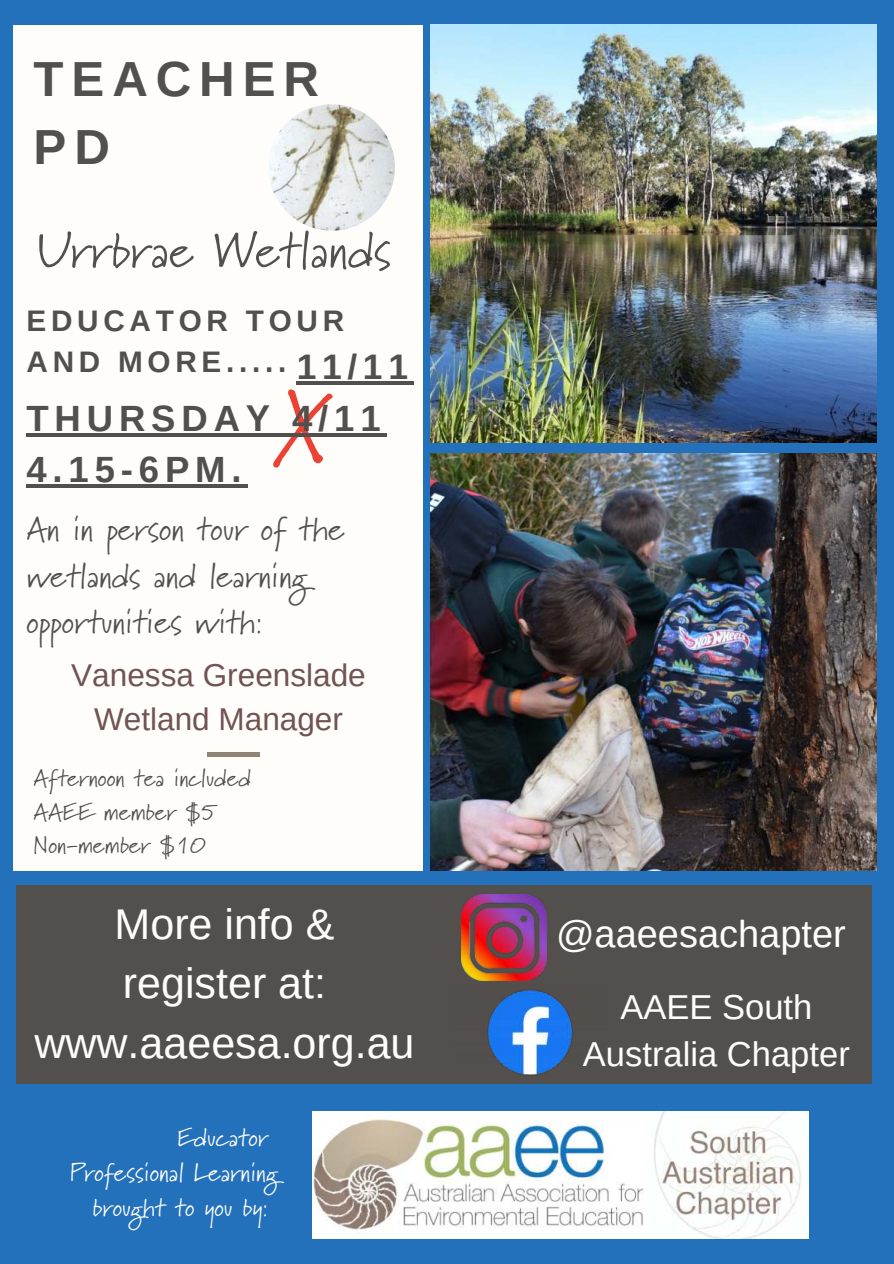
<style>
.page{position:relative;width:894px;height:1264px;background:#fff}
.page>*{position:absolute;margin:0;border:0;box-sizing:border-box;transform-origin:0 0}
.t1{font:50.1px "Marydale";color:#524f4d}
.t2{font:700 49.2px/68.7px "Arimo";letter-spacing:.16em;color:#524f4d}
.t3{font:42.9px/59.4px "Arimo";color:#fffdf9;text-align:center}
.t4{font:37.95px "Arimo";color:#fffdf9}
.t5{font:700 36.45px/50.7px "Arimo";letter-spacing:.16em;color:#524f4d}
.t6{font:700 35.4px "Arimo";color:#524f4d}
.t7{font:34.5px/47.7px "Arimo";color:#fffdf9;text-align:center}
.t8{font:33.45px/46.2px "Marydale";color:#524f4d}
.t9{font:31.5px/44px "Arimo";color:#705353;text-align:center}
.t10{font:700 29.7px/40.5px "Arimo";letter-spacing:.16em;color:#524f4d}
.t11{font:25.5px "Marydale";color:#fffdf9}
.t12{font:24px/33.3px "Marydale";color:#524f4d}
</style>
<div class="page">
<div style="left:0;top:0;width:893px;height:1263px;background:#2371bb"></div>
<img style="left:430px;top:25px;width:446px;height:417px">
<img style="left:430px;top:454px;width:446px;height:416px">
<div style="left:14px;top:25px;width:408px;height:845px;background:#fffdf9"></div>
<hr style="left:207px;top:752px;width:53px;height:4px;background:#8f8373">
<img style="left:312px;top:1111px;width:496px;height:127px">
<div style="left:17px;top:884px;width:854px;height:199px;background:#524f4d"></div>
<img style="left:487px;top:989px;width:86px;height:86px">
<img style="left:461px;top:894px;width:85px;height:86px">
<img style="left:268px;top:104px;width:127px;height:127px;border-radius:50%">
<svg style="left:273px;top:389px;width:60px;height:78px"></svg>
<hr style="left:26px;top:433px;width:360px;height:4px;background:#524f4d">
<hr style="left:26px;top:484px;width:69px;height:3px;background:#524f4d">
<hr style="left:95px;top:484px;width:152px;height:3px;background:#524f4d">
<hr style="left:296px;top:381px;width:117px;height:4px;background:#524f4d">
<h2 class="t2" style="left:34px;top:45px;width:287px">TEACHER<br>PD</h2>
<h1 class="t1" style="left:37px;top:220px;width:355px">Urrbrae Wetlands</h1>
<p class="t10" style="left:26px;top:301px;width:319px">EDUCATOR TOUR<br>AND MORE.....</p>
<p class="t6" style="left:296px;top:343px;width:113px">11/11</p>
<p class="t5" style="left:26px;top:394px;width:355px">THURSDAY 4/11<br>4.15-6PM.</p>
<p class="t8" style="left:26px;top:505px;width:319px">An in person tour of the wetlands and learning opportunities with:</p>
<p class="t9" style="left:71px;top:653px;width:296px">Vanessa Greenslade<br>Wetland Manager</p>
<p class="t12" style="left:34px;top:761px;width:219px">Afternoon tea included<br>AAEE member $5<br>Non-member $10</p>
<p class="t3" style="left:34px;top:894px;width:381px">More info &amp;<br>register at: www.aaeesa.org.au</p>
<p class="t11" style="left:177px;top:1122px;width:92px">Educator</p>
<p class="t11" style="left:70px;top:1157px;width:210px">Professional Learning</p>
<p class="t11" style="left:93px;top:1192px;width:177px">brought to you by:</p>
<p class="t4" style="left:556px;top:910px;width:291px">@aaeesachapter</p>
<p class="t7" style="left:582px;top:983px;width:268px">AAEE South<br>Australia Chapter</p>
</div>
